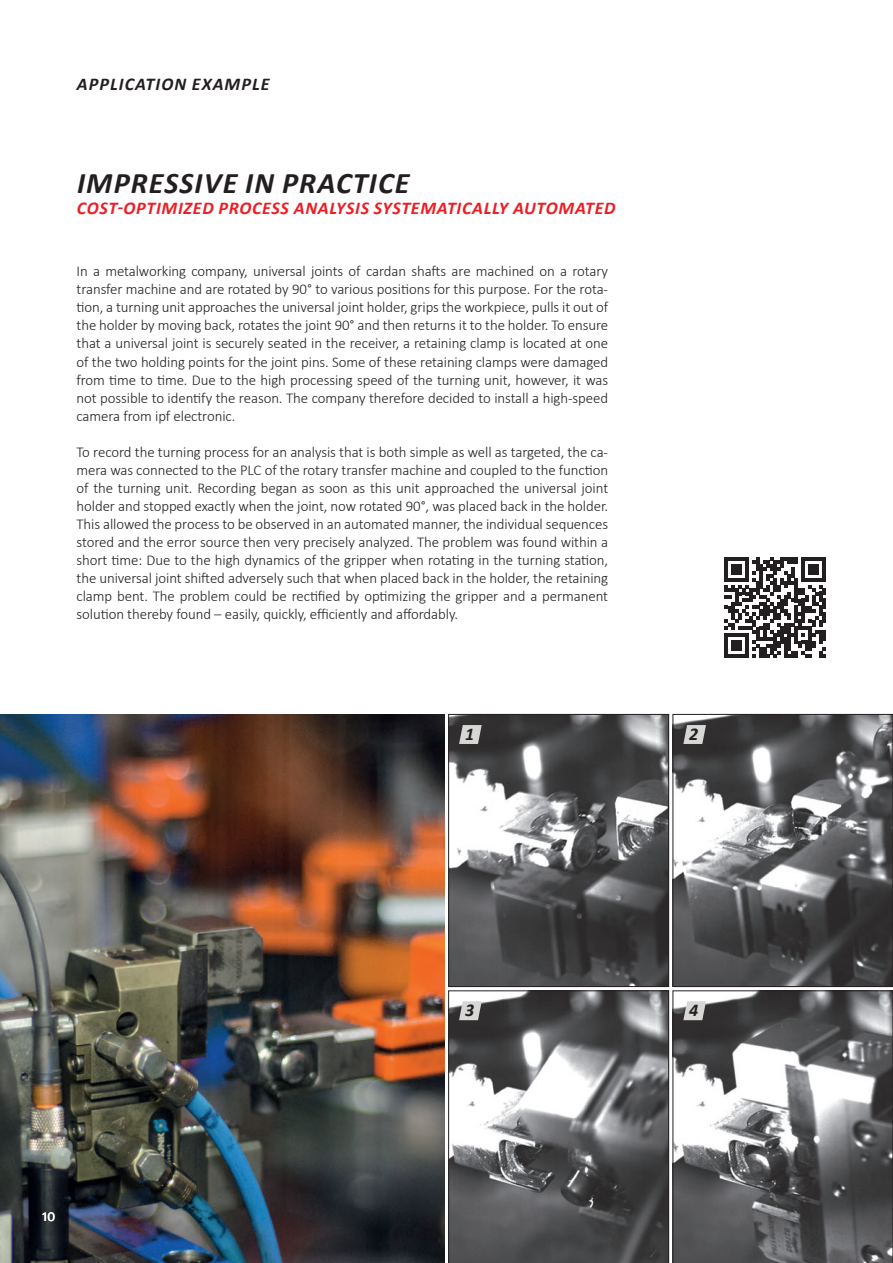
<style>
.page{position:relative;width:893px;height:1263px;background:#fff}
.page>*{position:absolute;margin:0;border:0;box-sizing:border-box;transform-origin:0 0}
.t1{font:italic 700 30px "Calibri";letter-spacing:.04em;color:#231f20}
.t2{font:italic 700 18px "Calibri";letter-spacing:.04em;color:#ee1d23}
.t3{font:italic 700 18px "Calibri";letter-spacing:.06em;color:#231f20}
.t4{font:300 15px/18px "Calibri";letter-spacing:-.005em;color:#231f20;text-align:justify}
.t5{font:13.5px "Calibri";color:#fff}
</style>
<div class="page">
<img style="left:0;top:714px;width:444px;height:549px">
<img style="left:450px;top:716px;width:217px;height:269px">
<div style="left:448px;top:714px;width:221px;height:273px;border:1px solid #231f20"></div>
<img style="left:675px;top:716px;width:216px;height:269px">
<div style="left:673px;top:714px;width:220px;height:273px;border:1px solid #231f20"></div>
<svg style="left:448px;top:991px;width:221px;height:272px"></svg>
<svg style="left:673px;top:991px;width:220px;height:272px"></svg>
<svg style="left:459px;top:725px;width:23px;height:19px"></svg>
<svg style="left:683px;top:725px;width:23px;height:19px"></svg>
<svg style="left:459px;top:1001px;width:23px;height:19px"></svg>
<svg style="left:683px;top:1001px;width:23px;height:19px"></svg>
<svg style="left:725px;top:557px;width:101px;height:101px"></svg>
<p class="t3" style="left:77px;top:71px;width:194px">APPLICATION EXAMPLE</p>
<h1 class="t1" style="left:77px;top:161px;width:334px">IMPRESSIVE IN PRACTICE</h1>
<p class="t2" style="left:77px;top:195px;width:540px">COST-OPTIMIZED PROCESS ANALYSIS SYSTEMATICALLY AUTOMATED</p>
<p class="t4" style="left:77px;top:262px;width:533px">In a metalworking company, universal joints of cardan shafts are machined on a rotary transfer machine and are rotated by 90° to various positions for this purpose. For the rota&shy;tion, a turning unit approaches the universal joint holder, grips the workpiece, pulls it out of the holder by moving back, rotates the joint 90° and then returns it to the holder. To ensure that a universal joint is securely seated in the receiver, a retaining clamp is located at one of the two holding points for the joint pins. Some of these retaining clamps were damaged from time to time. Due to the high processing speed of the turning unit, however, it was not possible to identify the reason. The company therefore decided to install a high-speed camera from ipf electronic.</p>
<p class="t4" style="left:77px;top:442px;width:533px">To record the turning process for an analysis that is both simple as well as targeted, the ca&shy;mera was connected to the PLC of the rotary transfer machine and coupled to the function of the turning unit. Recording began as soon as this unit approached the universal joint holder and stopped exactly when the joint, now rotated 90°, was placed back in the holder.<br>This allowed the process to be observed in an automated manner, the individual sequences stored and the error source then very precisely analyzed. The problem was found within a short time: Due to the high dynamics of the gripper when rotating in the turning station, the universal joint shifted adversely such that when placed back in the holder, the retaining clamp bent. The problem could be rectified by optimizing the gripper and a permanent solution thereby found – easily, quickly, efficiently and affordably.</p>
<p class="t3" style="left:465px;top:721px;width:11px">1</p>
<p class="t3" style="left:689px;top:721px;width:11px">2</p>
<p class="t5" style="left:43px;top:1207px;width:14px">10</p>
<p class="t3" style="left:465px;top:998px;width:11px">3</p>
<p class="t3" style="left:689px;top:998px;width:11px">4</p>
</div>
